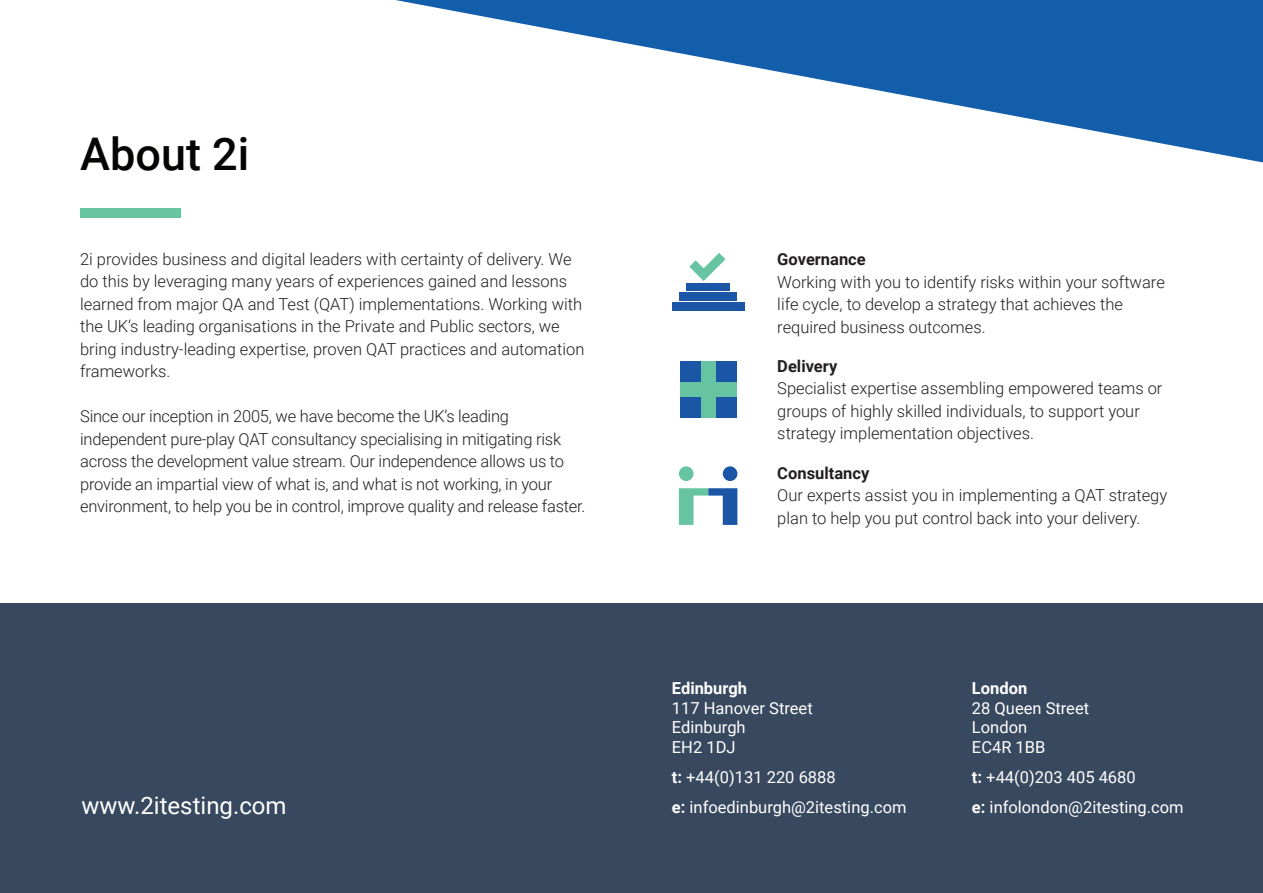
<style>
.page{position:relative;width:1263px;height:893px;background:#fff}
.page>*{position:absolute;margin:0;border:0;box-sizing:border-box;transform-origin:0 0}
.t1{font:500 45px "Roboto";color:#050604}
.t2{font:24px "Roboto";color:#fff}
.t3{font:300 16.5px/22.5px "Roboto";color:#231f20}
.t4{font:16.5px/19.8px "Roboto";color:#fff}
.t5{font:700 16.5px "Roboto";color:#231f20}
.t6{font:700 16.5px "Roboto";color:#fff}
.s1{font-weight:700}
</style>
<div class="page">
<div style="left:0;top:603px;width:1263px;height:290px;background:#38485e"></div>
<div style="left:80px;top:209px;width:101px;height:9px;background:#66c4a1"></div>
<div style="left:680px;top:361px;width:56px;height:56px;background:#1a55a6"></div>
<div style="left:680px;top:382px;width:56px;height:15px;background:#67c4a2"></div>
<div style="left:701px;top:361px;width:15px;height:56px;background:#67c4a2"></div>
<svg style="left:689px;top:253px;width:36px;height:28px"></svg>
<div style="left:679px;top:293px;width:58px;height:8px;background:#1a55a6"></div>
<div style="left:672px;top:303px;width:72px;height:8px;background:#1a55a6"></div>
<div style="left:686px;top:283px;width:44px;height:8px;background:#1a55a6"></div>
<svg style="left:679px;top:488px;width:58px;height:37px"></svg>
<div style="left:723px;top:466px;width:14px;height:15px;background:#1a55a6;border-radius:50%"></div>
<div style="left:679px;top:466px;width:14px;height:15px;background:#67c4a2;border-radius:50%"></div>
<svg style="left:395px;top:0;width:868px;height:163px"></svg>
<h1 class="t1" style="left:80px;top:123px;width:171px">About 2i</h1>
<p class="t3" style="left:80px;top:247px;width:506px">2i provides business and digital leaders with certainty of delivery. We do this by leveraging many years of experiences gained and lessons learned from major QA and Test (QAT) implementations. Working with the UK’s leading organisations in the Private and Public sectors, we bring industry-leading expertise, proven QAT practices and automation frameworks.</p>
<p class="t3" style="left:80px;top:404px;width:507px">Since our inception in 2005, we have become the UK’s leading independent pure-play QAT consultancy specialising in mitigating risk across the development value stream. Our independence allows us to provide an impartial view of what is, and what is not working, in your environment, to help you be in control, improve quality and release faster.</p>
<p class="t5" style="left:777px;top:248px;width:90px">Governance</p>
<p class="t3" style="left:777px;top:270px;width:389px">Working with you to identify risks within your software life cycle, to develop a strategy that achieves the required business outcomes.</p>
<p class="t5" style="left:777px;top:354px;width:61px">Delivery</p>
<p class="t3" style="left:777px;top:377px;width:387px">Specialist expertise assembling empowered teams or groups of highly skilled individuals, to support your strategy implementation objectives.</p>
<p class="t5" style="left:777px;top:461px;width:93px">Consultancy</p>
<p class="t3" style="left:777px;top:483px;width:391px">Our experts assist you in implementing a QAT strategy plan to help you put control back into your delivery.</p>
<p class="t6" style="left:672px;top:676px;width:77px">Edinburgh</p>
<p class="t4" style="left:672px;top:697px;width:142px">117 Hanover Street<br>Edinburgh<br>EH2 1DJ</p>
<p class="t4" style="left:672px;top:767px;width:165px"><span class="s1">t:</span> +44(0)131 220 6888</p>
<h2 class="t2" style="left:81px;top:789px;width:207px">www.2itesting.com</h2>
<p class="t4" style="left:672px;top:797px;width:236px"><span class="s1">e:</span> infoedinburgh@2itesting.com</p>
<p class="t6" style="left:972px;top:676px;width:57px">London</p>
<p class="t4" style="left:972px;top:697px;width:119px">28 Queen Street<br>London<br>EC4R 1BB</p>
<p class="t4" style="left:972px;top:762px;width:213px;line-height:30px"><span class="s1">t:</span> +44(0)203 405 4680<br><span class="s1">e:</span> infolondon@2itesting.com</p>
</div>
